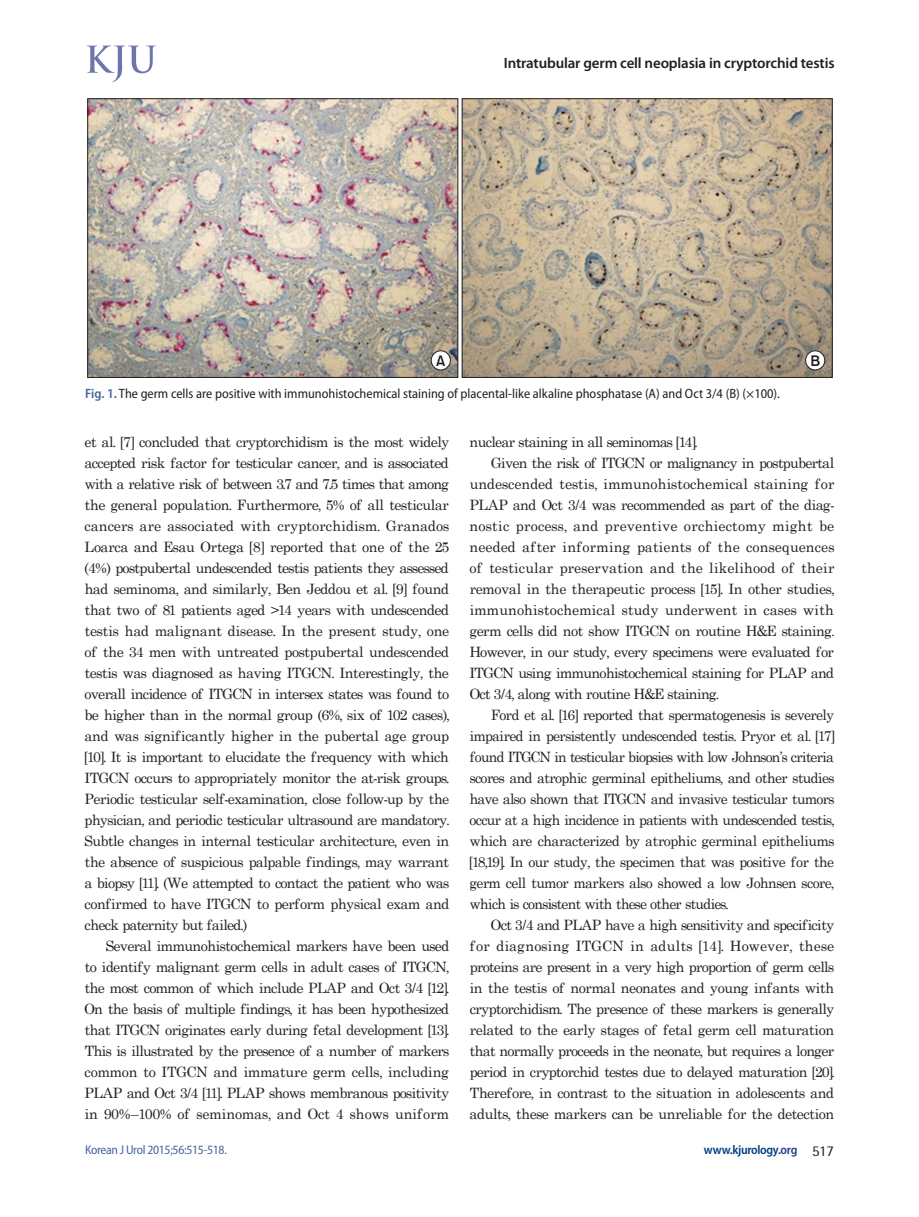
<style>
.page{position:relative;width:919px;height:1217px;background:#fff}
.page>*{position:absolute;margin:0;border:0;box-sizing:border-box;transform-origin:0 0}
.머리말{font:600 15px "Myriad Pro";letter-spacing:-.01em;color:#231f20}
.t1{font:15px "Rotis Semi Sans Std";color:#231f20}
.t2{font:15px "Gothic 725 BT Bold A";color:#231f20}
.본문{font:14.25px/21px "Century Schoolbook";letter-spacing:-.04em;color:#231f20;text-align:justify}
.표{font:semi-condensed 13.5px "Myriad Pro";color:#231f20}
.t3{font:semi-condensed 12.75px "Myriad Pro";letter-spacing:-.025em;color:#45659d}
.t4{font:600 semi-condensed 12.75px "Myriad Pro";letter-spacing:-.025em;color:#014081}
.s1{font-weight:600;color:#45659d}
.s2{color:#253f8e}
</style>
<div class="page">
<svg style="left:87px;top:46px;width:69px;height:36px"></svg>
<img style="left:89px;top:100px;width:367px;height:275px">
<div style="left:87px;top:98px;width:371px;height:279px;border:1px solid #231f20"></div>
<img style="left:464px;top:100px;width:366px;height:275px">
<div style="left:431px;top:351px;width:19px;height:19px;background:#fff;border-radius:50%"></div>
<div style="left:431px;top:350px;width:19px;height:20px;border:1px solid #231f20;border-radius:50%"></div>
<div style="left:805px;top:351px;width:19px;height:19px;background:#fff;border-radius:50%"></div>
<div style="left:805px;top:350px;width:20px;height:20px;border:1px solid #231f20;border-radius:50%"></div>
<div style="left:462px;top:98px;width:370px;height:279px;border:1px solid #231f20"></div>
<p class="머리말" style="left:503px;top:53px;width:332px">Intratubular germ cell neoplasia in cryptorchid testis</p>
<p class="t2" style="left:436px;top:351px;width:11px">A</p>
<p class="t2" style="left:810px;top:351px;width:11px">B</p>
<p class="표" style="left:85px;top:385px;width:696px"><span class="s1">Fig. 1.</span> The germ cells are positive with immunohistochemical staining of placental-like alkaline phosphatase (A) and Oct 3/4 (B) (×100).</p>
<p class="본문" style="left:83px;top:430px;width:368px">et al. [7] concluded that cryptorchidism is the most widely accepted risk factor for testicular cancer, and is associated with a relative risk of between 3.7 and 7.5 times that among the general population. Furthermore, 5% of all testicular cancers are associated with cryptorchidism. Granados Loarca and Esau Ortega [8] reported that one of the 25 (4%) postpubertal undescended testis patients they assessed had seminoma, and similarly, Ben Jeddou et al. [9] found that two of 81 patients aged &gt;14 years with undescended testis had malignant disease. In the present study, one of the 34 men with untreated postpubertal undescended testis was diagnosed as having ITGCN. Interestingly, the overall incidence of ITGCN in intersex states was found to be higher than in the normal group (6%, six of 102 cases), and was significantly higher in the pubertal age group [10]. It is important to elucidate the frequency with which ITGCN occurs to appropriately monitor the at-risk groups.<br>Periodic testicular self-examination, close follow-up by the physician, and periodic testicular ultrasound are mandatory.<br>Subtle changes in internal testicular architecture, even in the absence of suspicious palpable findings, may warrant a biopsy [11]. (We attempted to contact the patient who was confirmed to have ITGCN to perform physical exam and check paternity but failed.)</p>
<p class="본문" style="left:84px;top:934px;width:367px;text-indent:21px">Several immunohistochemical markers have been used to identify malignant germ cells in adult cases of ITGCN, the most common of which include PLAP and Oct 3/4 [12].<br>On the basis of multiple findings, it has been hypothesized that ITGCN originates early during fetal development [13].<br>This is illustrated by the presence of a number of markers common to ITGCN and immature germ cells, including PLAP and Oct 3/4 [11]. PLAP shows membranous positivity in 90%–100% of seminomas, and Oct 4 shows uniform</p>
<p class="본문" style="left:469px;top:430px;width:230px">nuclear staining in all seminomas [14].</p>
<p class="본문" style="left:469px;top:451px;width:367px;text-align:left;text-indent:21px">Given the risk of ITGCN or malignancy in postpubertal undescended testis, immunohistochemical staining for PLAP and Oct 3/4 was recommended as part of the diag&shy;nostic process, and preventive orchiectomy might be needed after informing patients of the consequences of testicular preservation and the likelihood of their removal in the therapeutic process [15]. In other studies, immunohistochemical study underwent in cases with germ cells did not show ITGCN on routine H&amp;E staining.<br>However, in our study, every specimens were evaluated for ITGCN using immunohistochemical staining for PLAP and Oct 3/4, along with routine H&amp;E staining.</p>
<p class="본문" style="left:468px;top:703px;width:369px;text-align:left;text-indent:22px">Ford et al. [16] reported that spermatogenesis is severely impaired in persistently undescended testis. Pryor et al. [17] found ITGCN in testicular biopsies with low Johnson’s criteria scores and atrophic germinal epitheliums, and other studies have also shown that ITGCN and invasive testicular tumors occur at a high incidence in patients with undescended testis, which are characterized by atrophic germinal epitheliums [18,19]. In our study, the specimen that was positive for the germ cell tumor markers also showed a low Johnsen score, which is consistent with these other studies.</p>
<p class="본문" style="left:469px;top:913px;width:367px;text-indent:21px">Oct 3/4 and PLAP have a high sensitivity and specificity for diagnosing ITGCN in adults [14]. However, these proteins are present in a very high proportion of germ cells in the testis of normal neonates and young infants with cryptorchidism. The presence of these markers is generally related to the early stages of fetal germ cell maturation that normally proceeds in the neonate, but requires a longer period in cryptorchid testes due to delayed maturation [20].<br>Therefore, in contrast to the situation in adolescents and adults, these markers can be unreliable for the detection</p>
<p class="t3" style="left:85px;top:1141px;width:143px">Korean J Urol 2015;56:515-518.</p>
<p class="t4" style="left:704px;top:1141px;width:95px">www.kjurology.<span class="s2">org</span></p>
<p class="t1" style="left:812px;top:1141px;width:23px">517</p>
</div>
